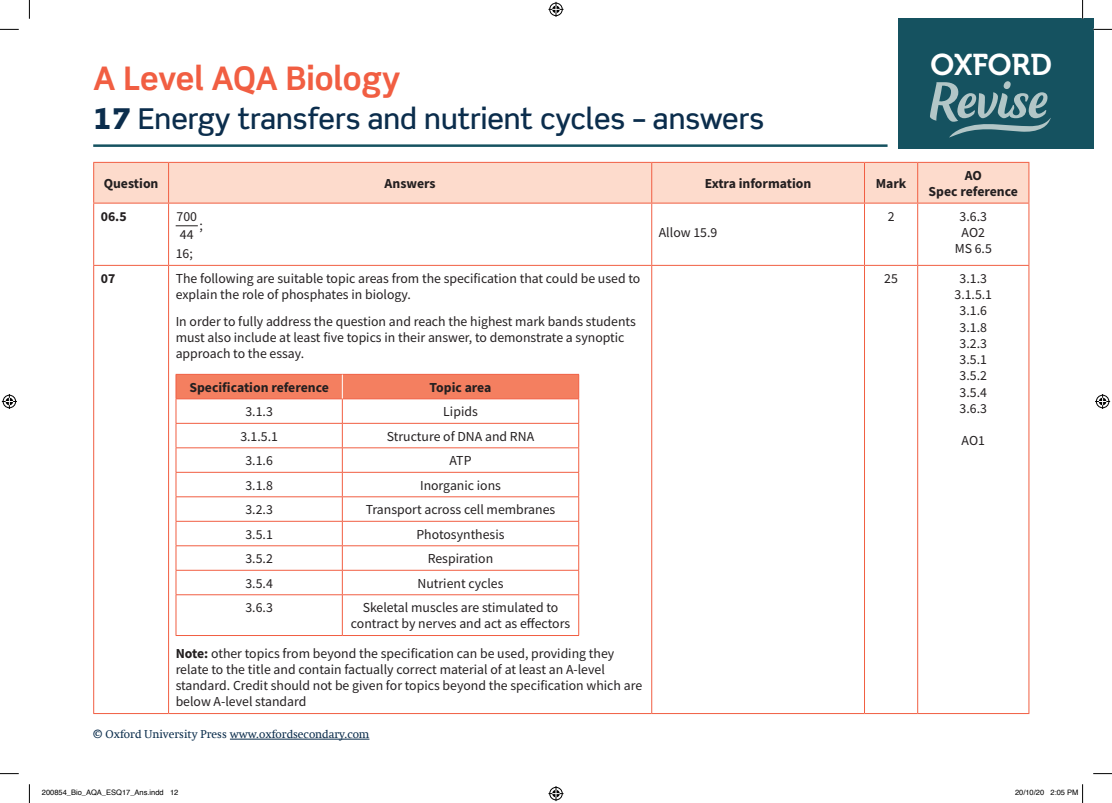
<style>
.page{position:relative;width:1112px;height:803px;background:#fff}
.page>*{position:absolute;margin:0;border:0;box-sizing:border-box;transform-origin:0 0}
.t1{font:700 32.5px "Scene Std";color:#f15e42}
.t2{font:29.88px "Museo 700";color:#fff}
.t3{font:500 28.75px "Scene Std";color:#0b2d4c}
.Answer_text_range_l{font:13.75px/16.2px "Source Sans Pro";color:#231f20}
.Answer_text_range_l-2{font:700 13.75px "Source Sans Pro";color:#231f20}
.equation_with_decend{font:13.75px "Source Sans Pro";color:#231f20}
.equation_2nd_line{font:13.75px "Source Sans Pro";color:#231f20}
.t4{font:11.25px "OUP2 Swift";color:#0b2d4c}
.t5{font:7.5px "Helvetica";color:#000}
.s1{font-weight:900}
.s2{font-weight:700}
</style>
<div class="page">
<div style="left:897px;top:19px;width:195px;height:130px;background:#155260"></div>
<svg style="left:930px;top:81px;width:120px;height:57px"></svg>
<hr style="left:93px;top:144px;width:794px;height:3px;background:#155260">
<hr style="left:230px;top:739px;width:139px;height:1px;background:#0b2d4c">
<div style="left:94px;top:163px;width:934px;height:40px;background:#fddbcc"></div>
<hr style="left:168px;top:163px;width:1px;height:40px;background:#f15e42">
<hr style="left:651px;top:163px;width:1px;height:40px;background:#f15e42">
<hr style="left:863px;top:163px;width:1px;height:40px;background:#f15e42">
<hr style="left:917px;top:163px;width:1px;height:40px;background:#f15e42">
<hr style="left:168px;top:204px;width:1px;height:61px;background:#f15e42">
<hr style="left:651px;top:204px;width:1px;height:61px;background:#f15e42">
<hr style="left:863px;top:204px;width:1px;height:61px;background:#f15e42">
<hr style="left:917px;top:204px;width:1px;height:61px;background:#f15e42">
<hr style="left:93px;top:265px;width:75px;height:1px;background:#f15e42">
<hr style="left:168px;top:265px;width:483px;height:1px;background:#f15e42">
<hr style="left:168px;top:266px;width:1px;height:447px;background:#f15e42">
<hr style="left:651px;top:265px;width:213px;height:1px;background:#f15e42">
<hr style="left:651px;top:266px;width:1px;height:447px;background:#f15e42">
<hr style="left:864px;top:265px;width:53px;height:1px;background:#f15e42">
<hr style="left:863px;top:266px;width:1px;height:447px;background:#f15e42">
<hr style="left:917px;top:265px;width:112px;height:1px;background:#f15e42">
<hr style="left:917px;top:266px;width:1px;height:447px;background:#f15e42">
<hr style="left:93px;top:204px;width:1px;height:61px;background:#f15e42">
<hr style="left:1028px;top:204px;width:1px;height:61px;background:#f15e42">
<hr style="left:93px;top:266px;width:1px;height:447px;background:#f15e42">
<hr style="left:1028px;top:266px;width:1px;height:447px;background:#f15e42">
<hr style="left:93px;top:713px;width:75px;height:1px;background:#f15e42">
<hr style="left:168px;top:713px;width:483px;height:1px;background:#f15e42">
<hr style="left:651px;top:713px;width:213px;height:1px;background:#f15e42">
<hr style="left:864px;top:713px;width:53px;height:1px;background:#f15e42">
<hr style="left:917px;top:713px;width:112px;height:1px;background:#f15e42">
<hr style="left:93px;top:162px;width:75px;height:1px;background:#f15e42">
<hr style="left:93px;top:163px;width:1px;height:40px;background:#f15e42">
<hr style="left:168px;top:162px;width:483px;height:1px;background:#f15e42">
<hr style="left:651px;top:162px;width:213px;height:1px;background:#f15e42">
<hr style="left:864px;top:162px;width:53px;height:1px;background:#f15e42">
<hr style="left:917px;top:162px;width:112px;height:1px;background:#f15e42">
<hr style="left:1028px;top:163px;width:1px;height:40px;background:#f15e42">
<hr style="left:93px;top:203px;width:75px;height:1px;background:#f15e42">
<hr style="left:168px;top:203px;width:483px;height:1px;background:#f15e42">
<hr style="left:651px;top:203px;width:213px;height:1px;background:#f15e42">
<hr style="left:864px;top:203px;width:53px;height:1px;background:#f15e42">
<hr style="left:917px;top:203px;width:112px;height:1px;background:#f15e42">
<svg style="left:176px;top:225px;width:22px;height:1px"></svg>
<hr style="left:176px;top:594px;width:166px;height:1px;background:#f15e42">
<hr style="left:342px;top:594px;width:237px;height:1px;background:#f15e42">
<hr style="left:342px;top:595px;width:1px;height:40px;background:#f15e42">
<hr style="left:176px;top:595px;width:1px;height:40px;background:#f15e42">
<hr style="left:578px;top:595px;width:1px;height:40px;background:#f15e42">
<hr style="left:176px;top:635px;width:166px;height:1px;background:#f15e42">
<hr style="left:342px;top:635px;width:237px;height:1px;background:#f15e42">
<svg style="left:176px;top:374px;width:403px;height:220px"></svg>
<svg style="left:0;top:29px;width:19px;height:1px"></svg>
<svg style="left:1092px;top:29px;width:19px;height:1px"></svg>
<svg style="left:0;top:773px;width:19px;height:1px"></svg>
<svg style="left:1093px;top:773px;width:18px;height:1px"></svg>
<svg style="left:29px;top:0;width:1px;height:19px"></svg>
<svg style="left:29px;top:784px;width:1px;height:19px"></svg>
<svg style="left:1081px;top:0;width:2px;height:19px"></svg>
<svg style="left:548px;top:2px;width:15px;height:15px"></svg>
<svg style="left:548px;top:786px;width:15px;height:15px"></svg>
<svg style="left:2px;top:394px;width:15px;height:15px"></svg>
<svg style="left:1095px;top:394px;width:14px;height:15px"></svg>
<svg style="left:1082px;top:784px;width:1px;height:19px"></svg>
<h1 class="t1" style="left:93px;top:58px;width:309px">A Level AQA Biology</h1>
<h3 class="t3" style="left:93px;top:101px;width:672px"><span class="s1">17</span> Energy transfers and nutrient cycles – answers</h3>
<p class="Answer_text_range_l-2" style="left:104px;top:174px;width:56px">Question</p>
<p class="Answer_text_range_l-2" style="left:384px;top:174px;width:52px">Answers</p>
<p class="Answer_text_range_l-2" style="left:704px;top:174px;width:108px">Extra information</p>
<p class="Answer_text_range_l-2" style="left:875px;top:174px;width:32px">Mark</p>
<h2 class="t2" style="left:930px;top:48px;width:123px">OXFORD</h2>
<p class="Answer_text_range_l-2" style="left:964px;top:166px;width:19px">AO</p>
<p class="Answer_text_range_l-2" style="left:928px;top:182px;width:91px">Spec reference</p>
<p class="Answer_text_range_l-2" style="left:101px;top:207px;width:27px">06.5</p>
<p class="equation_with_decend" style="left:176px;top:207px;width:22px">700</p>
<p class="equation_2nd_line" style="left:180px;top:226px;width:15px">44</p>
<p class="Answer_text_range_l" style="left:199px;top:217px;width:5px">;</p>
<p class="Answer_text_range_l" style="left:176px;top:245px;width:19px">16;</p>
<p class="Answer_text_range_l-2" style="left:101px;top:269px;width:16px">07</p>
<p class="Answer_text_range_l" style="left:176px;top:270px;width:466px">The following are suitable topic areas from the specification that could be used to explain the role of phosphates in biology.</p>
<p class="Answer_text_range_l" style="left:176px;top:313px;width:461px">In order to fully address the question and reach the highest mark bands students must also include at least five topics in their answer, to demonstrate a synoptic approach to the essay.</p>
<p class="Answer_text_range_l-2" style="left:189px;top:378px;width:141px">Specification reference</p>
<p class="Answer_text_range_l-2" style="left:429px;top:378px;width:63px">Topic area</p>
<p class="Answer_text_range_l" style="left:245px;top:403px;width:29px">3.1.3</p>
<p class="Answer_text_range_l" style="left:443px;top:403px;width:36px">Lipids</p>
<p class="Answer_text_range_l" style="left:240px;top:428px;width:39px">3.1.5.1</p>
<p class="Answer_text_range_l" style="left:387px;top:428px;width:149px">Structure of DNA and RNA</p>
<p class="Answer_text_range_l" style="left:245px;top:452px;width:29px">3.1.6</p>
<p class="Answer_text_range_l" style="left:449px;top:452px;width:23px">ATP</p>
<p class="Answer_text_range_l" style="left:245px;top:477px;width:29px">3.1.8</p>
<p class="Answer_text_range_l" style="left:420px;top:477px;width:82px">Inorganic ions</p>
<p class="Answer_text_range_l" style="left:245px;top:501px;width:29px">3.2.3</p>
<p class="Answer_text_range_l" style="left:365px;top:501px;width:191px">Transport across cell membranes</p>
<p class="Answer_text_range_l" style="left:245px;top:526px;width:29px">3.5.1</p>
<p class="Answer_text_range_l" style="left:416px;top:526px;width:89px">Photosynthesis</p>
<p class="Answer_text_range_l" style="left:245px;top:550px;width:29px">3.5.2</p>
<p class="Answer_text_range_l" style="left:427px;top:550px;width:67px">Respiration</p>
<p class="Answer_text_range_l" style="left:245px;top:575px;width:29px">3.5.4</p>
<p class="Answer_text_range_l" style="left:417px;top:575px;width:87px">Nutrient cycles</p>
<p class="Answer_text_range_l" style="left:245px;top:599px;width:29px">3.6.3</p>
<p class="Answer_text_range_l" style="left:351px;top:599px;width:221px;text-align:center">Skeletal muscles are stimulated to contract by nerves and act as effectors</p>
<p class="Answer_text_range_l" style="left:176px;top:645px;width:468px"><span class="s2">Note:</span> other topics from beyond the specification can be used, providing they relate to the title and contain factually correct material of at least an A-level standard. Credit should not be given for topics beyond the specification which are below A-level standard</p>
<p class="t4" style="left:93px;top:728px;width:278px">© Oxford University Press www.oxfordsecondary.com</p>
<p class="Answer_text_range_l" style="left:658px;top:224px;width:60px">Allow 15.9</p>
<p class="Answer_text_range_l" style="left:887px;top:208px;width:8px">2</p>
<p class="Answer_text_range_l" style="left:959px;top:208px;width:29px">3.6.3</p>
<p class="Answer_text_range_l" style="left:961px;top:224px;width:25px">AO2</p>
<p class="Answer_text_range_l" style="left:954px;top:240px;width:39px">MS 6.5</p>
<p class="Answer_text_range_l" style="left:884px;top:270px;width:15px">25</p>
<p class="Answer_text_range_l" style="left:959px;top:270px;width:29px">3.1.3</p>
<p class="Answer_text_range_l" style="left:954px;top:286px;width:39px">3.1.5.1</p>
<p class="Answer_text_range_l" style="left:959px;top:302px;width:29px">3.1.6</p>
<p class="Answer_text_range_l" style="left:959px;top:319px;width:29px">3.1.8</p>
<p class="Answer_text_range_l" style="left:959px;top:335px;width:29px">3.2.3</p>
<p class="Answer_text_range_l" style="left:959px;top:351px;width:29px">3.5.1</p>
<p class="Answer_text_range_l" style="left:959px;top:367px;width:29px">3.5.2</p>
<p class="Answer_text_range_l" style="left:959px;top:384px;width:29px">3.5.4</p>
<p class="Answer_text_range_l" style="left:959px;top:400px;width:29px">3.6.3</p>
<p class="Answer_text_range_l" style="left:961px;top:432px;width:25px">AO1</p>
<p class="t5" style="left:42px;top:787px;width:138px">200854_Bio_AQA_ESQ17_Ans.indd 12</p>
<p class="t5" style="left:1014px;top:787px;width:65px">20/10/20 2:05 PM</p>
</div>
